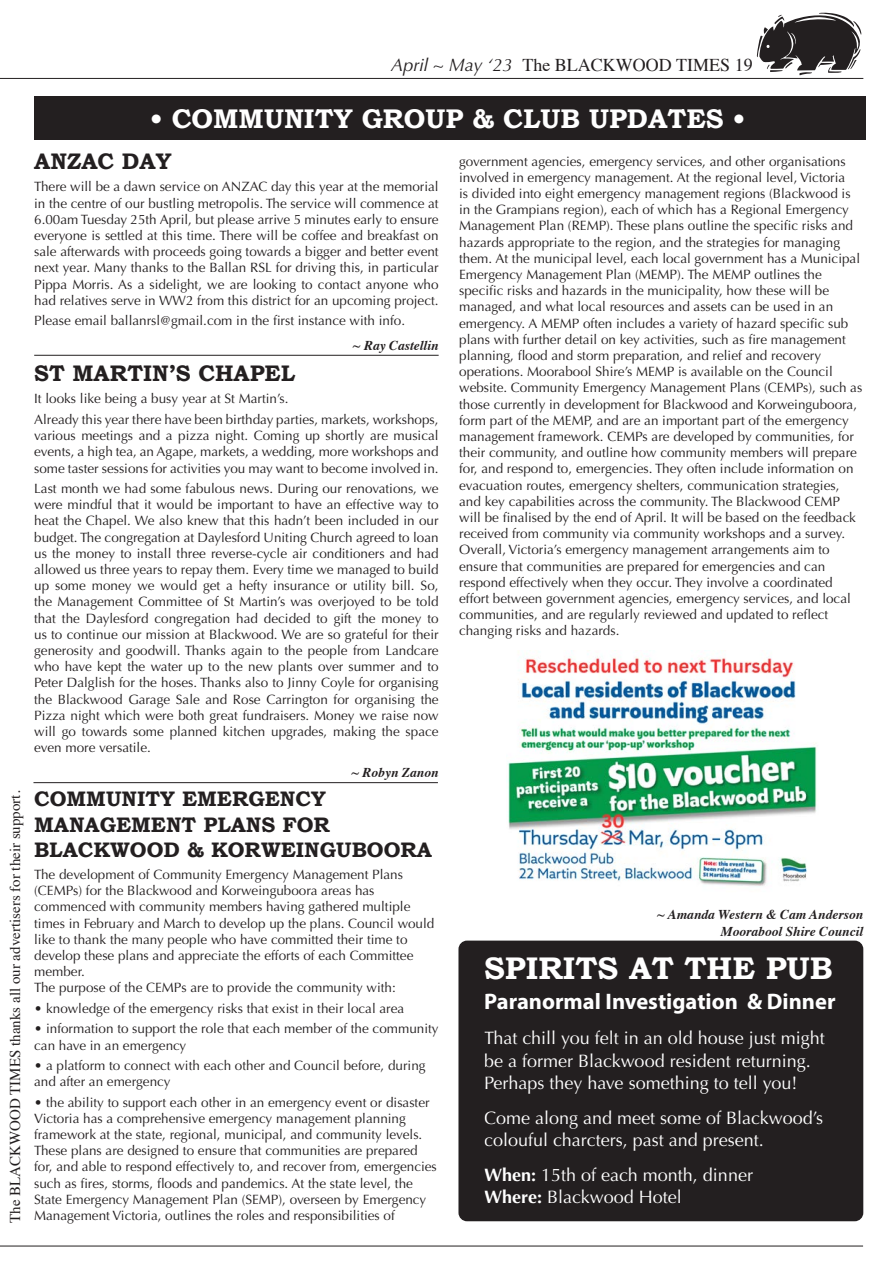
<style>
.page{position:relative;width:893px;height:1263px;background:#fff}
.page>*{position:absolute;margin:0;border:0;box-sizing:border-box;transform-origin:0 0}
.HEADLINE{font:700 31.5px "Bookman Old Style";color:#fff}
.REGULAR_Headline_WHI{font:700 27px "Bookman Old Style";color:#fff}
.Subhead{font:700 22.5px "Myriad Pro";color:#fff}
.HEADLINE-2{font:700 22.5px "Bookman Old Style";color:#231f20}
.HEADLINE-3{font:700 21px/25.2px "Bookman Old Style";color:#231f20}
.HEADLINE-4{font:18px/22.2px "Optima";color:#fff}
.t1{font:18px "Times";color:#231f20}
.t2{font:15px "Times";color:#231f20}
.Body_-_simple{font:13.5px/16.2px "Optima";color:#231f20}
.Author{font:italic 700 13.5px/16.2px "Times";color:#231f20;text-align:right}
.s1{font-family:"Optima";font-style:italic}
.s2{font-weight:700}
</style>
<div class="page">
<svg style="left:757px;top:12px;width:104px;height:63px"></svg>
<hr style="left:0;top:78px;width:863px;height:1px;background:#231f20">
<hr style="left:0;top:1246px;width:863px;height:1px;background:#231f20">
<div style="left:458px;top:940px;width:405px;height:281px;background:#231f20;border-radius:9px"></div>
<div style="left:34px;top:97px;width:831px;height:43px;background:#231f20"></div>
<hr style="left:34px;top:355px;width:405px;height:1px;background:#231f20">
<hr style="left:33px;top:782px;width:405px;height:1px;background:#231f20">
<img style="left:507px;top:650px;width:310px;height:237px">
<h3 class="t1" style="left:391px;top:48px;width:363px"><span class="s1">April ~ May ‘23</span> The BLACKWOOD TIMES 19</h3>
<p class="t2" style="left:1px;top:1223px;width:434px;rotate:-90deg">The BLACKWOOD TIMES thanks all our advertisers for their support.</p>
<p class="REGULAR_Headline_WHI" style="left:150px;top:103px;width:597px">• COMMUNITY GROUP &amp; CLUB UPDATES •</p>
<p class="HEADLINE-2" style="left:34px;top:148px;width:139px">ANZAC DAY</p>
<p class="Body_-_simple" style="left:34px;top:179px;width:406px;text-align:justify">There will be a dawn service on ANZAC day this year at the memorial in the centre of our bustling metropolis. The service will commence at 6.00am Tuesday 25th April, but please arrive 5 minutes early to ensure everyone is settled at this time. There will be coffee and breakfast on sale afterwards with proceeds going towards a bigger and better event next year. Many thanks to the Ballan RSL for driving this, in particular Pippa Morris. As a sidelight, we are looking to contact anyone who had relatives serve in WW2 from this district for an upcoming project.</p>
<p class="Body_-_simple" style="left:34px;top:313px;width:372px">Please email ballanrsl@gmail.com in the first instance with info.</p>
<p class="Author" style="left:353px;top:336px;width:87px">~ Ray Castellin</p>
<p class="HEADLINE-2" style="left:34px;top:360px;width:263px">ST MARTIN’S CHAPEL</p>
<p class="Body_-_simple" style="left:34px;top:391px;width:256px">It looks like being a busy year at St Martin’s.</p>
<p class="Body_-_simple" style="left:34px;top:411px;width:406px;text-align:justify">Already this year there have been birthday parties, markets, workshops, various meetings and a pizza night. Coming up shortly are musical events, a high tea, an Agape, markets, a wedding, more workshops and some taster sessions for activities you may want to become involved in.</p>
<p class="Body_-_simple" style="left:34px;top:480px;width:406px;text-align:justify">Last month we had some fabulous news. During our renovations, we were mindful that it would be important to have an effective way to heat the Chapel. We also knew that this hadn’t been included in our budget. The congregation at Daylesford Uniting Church agreed to loan us the money to install three reverse-cycle air conditioners and had allowed us three years to repay them. Every time we managed to build up some money we would get a hefty insurance or utility bill. So, the Management Committee of St Martin’s was overjoyed to be told that the Daylesford congregation had decided to gift the money to us to continue our mission at Blackwood. We are so grateful for their generosity and goodwill. Thanks again to the people from Landcare who have kept the water up to the new plants over summer and to Peter Dalglish for the hoses. Thanks also to Jinny Coyle for organising the Blackwood Garage Sale and Rose Carrington for organising the Pizza night which were both great fundraisers. Money we raise now will go towards some planned kitchen upgrades, making the space even more versatile.</p>
<p class="Author" style="left:351px;top:763px;width:89px">~ Robyn Zanon</p>
<p class="HEADLINE-3" style="left:34px;top:786px;width:399px">COMMUNITY EMERGENCY<br>MANAGEMENT PLANS FOR<br>BLACKWOOD &amp; KORWEINGUBOORA</p>
<p class="Body_-_simple" style="left:34px;top:866px;width:402px">The development of Community Emergency Management Plans (CEMPs) for the Blackwood and Korweinguboora areas has commenced with community members having gathered multiple times in February and March to develop up the plans. Council would like to thank the many people who have committed their time to develop these plans and appreciate the efforts of each Committee member.<br>The purpose of the CEMPs are to provide the community with:</p>
<p class="Body_-_simple" style="left:34px;top:1000px;width:372px">• knowledge of the emergency risks that exist in their local area</p>
<p class="Body_-_simple" style="left:34px;top:1021px;width:406px">• information to support the role that each member of the community can have in an emergency</p>
<p class="Body_-_simple" style="left:34px;top:1057px;width:393px">• a platform to connect with each other and Council before, during and after an emergency</p>
<p class="Body_-_simple" style="left:34px;top:1094px;width:404px">• the ability to support each other in an emergency event or disaster Victoria has a comprehensive emergency management planning framework at the state, regional, municipal, and community levels.<br>These plans are designed to ensure that communities are prepared for, and able to respond effectively to, and recover from, emergencies such as fires, storms, floods and pandemics. At the state level, the State Emergency Management Plan (SEMP), overseen by Emergency Management Victoria, outlines the roles and responsibilities of</p>
<p class="Body_-_simple" style="left:459px;top:153px;width:405px">government agencies, emergency services, and other organisations involved in emergency management. At the regional level, Victoria<br>is divided into eight emergency management regions (Blackwood is in the Grampians region), each of which has a Regional Emergency Management Plan (REMP). These plans outline the specific risks and hazards appropriate to the region, and the strategies for managing them. At the municipal level, each local government has a Municipal Emergency Management Plan (MEMP). The MEMP outlines the specific risks and hazards in the municipality, how these will be managed, and what local resources and assets can be used in an emergency. A MEMP often includes a variety of hazard specific sub plans with further detail on key activities, such as fire management planning, flood and storm preparation, and relief and recovery operations. Moorabool Shire’s MEMP is available on the Council website. Community Emergency Management Plans (CEMPs), such as those currently in development for Blackwood and Korweinguboora, form part of the MEMP, and are an important part of the emergency management framework. CEMPs are developed by communities, for their community, and outline how community members will prepare for, and respond to, emergencies. They often include information on evacuation routes, emergency shelters, communication strategies, and key capabilities across the community. The Blackwood CEMP will be finalised by the end of April. It will be based on the feedback received from community via community workshops and a survey.<br>Overall, Victoria’s emergency management arrangements aim to ensure that communities are prepared for emergencies and can respond effectively when they occur. They involve a coordinated effort between government agencies, emergency services, and local communities, and are regularly reviewed and updated to reflect changing risks and hazards.</p>
<p class="Author" style="left:657px;top:905px;width:208px">~ Amanda Western &amp; Cam Anderson<br>Moorabool Shire Council</p>
<p class="HEADLINE" style="left:484px;top:950px;width:350px">SPIRITS AT THE PUB</p>
<p class="Subhead" style="left:484px;top:987px;width:353px">Paranormal Investigation &amp; Dinner</p>
<p class="HEADLINE-4" style="left:484px;top:1027px;width:342px">That chill you felt in an old house just might be a former Blackwood resident returning.<br>Perhaps they have something to tell you!</p>
<p class="HEADLINE-4" style="left:484px;top:1107px;width:340px">Come along and meet some of Blackwood’s colouful charcters, past and present.</p>
<p class="HEADLINE-4" style="left:484px;top:1164px;width:270px"><span class="s2">When:</span> 15th of each month, dinner<br><span class="s2">Where:</span> Blackwood Hotel</p>
</div>
